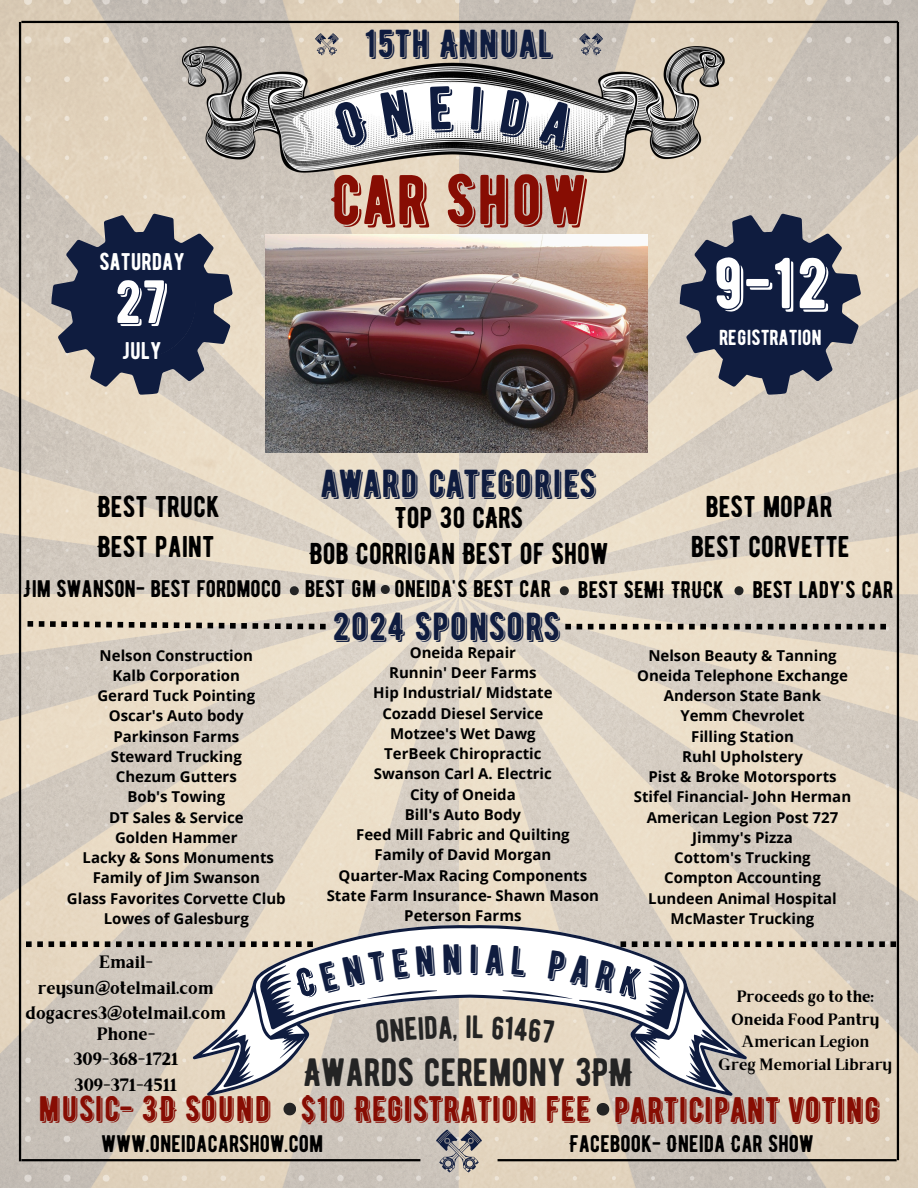
<style>
.page{position:relative;width:918px;height:1188px;background:#fff}
.page>*{position:absolute;margin:0;border:0;box-sizing:border-box;transform-origin:0 0}
.t1{font:71.7px "BERNIER Shade";color:#fff}
.t2{font:69.9px "BERNIER Shade";color:#870d03}
.t3{font:60.9px "BERNIER Shade";color:#fff}
.t4{font:39.45px "BERNIER Regular";color:#242424}
.t5{font:39px "BERNIER Shade";color:#0f1c3f}
.t6{font:35.55px "BERNIER Shade";color:#870d03}
.t7{font:32.25px "BERNIER Regular";color:#242424}
.t8{font:30px/35.4px "BERNIER Regular";color:#000;text-align:center}
.t9{font:24.15px "BERNIER Regular";color:#fff}
.t10{font:24px "BERNIER Regular";color:#000}
.t11{font:21.6px "BERNIER Regular";color:#fff}
.t12{font:700 18px "Brixton TC";color:#000}
.t13{font:16.5px "Brixton TC";color:#000}
.t14{font:700 16.5px "Brixton TC";color:#000}
.t15{font:700 15px/20.2px "Open Sans";color:#000;text-align:center}
</style>
<div class="page">
<img style="left:0;top:0;width:918px;height:1188px">
<img style="left:266px;top:234px;width:381px;height:218px">
<svg style="left:192px;top:924px;width:556px;height:172px"></svg>
<svg style="left:284px;top:1103px;width:12px;height:12px"></svg>
<svg style="left:597px;top:1103px;width:12px;height:12px"></svg>
<svg style="left:51px;top:214px;width:181px;height:181px"></svg>
<div style="left:87px;top:249px;width:109px;height:109px;background:#0f1c3f;border-radius:50%"></div>
<svg style="left:680px;top:214px;width:181px;height:181px"></svg>
<div style="left:704px;top:247px;width:132px;height:132px;background:#0f1c3f;border-radius:50%"></div>
<hr style="left:498px;top:1159px;width:399px;height:2px;background:#000">
<hr style="left:21px;top:21px;width:877px;height:2px;background:#000">
<hr style="left:897px;top:22px;width:2px;height:1138px;background:#000">
<hr style="left:19px;top:22px;width:2px;height:1139px;background:#000">
<hr style="left:21px;top:1159px;width:399px;height:2px;background:#000">
<svg style="left:436px;top:1130px;width:46px;height:42px"></svg>
<svg style="left:579px;top:33px;width:24px;height:14px"></svg>
<svg style="left:315px;top:33px;width:24px;height:14px"></svg>
<svg style="left:290px;top:586px;width:9px;height:9px"></svg>
<svg style="left:565px;top:624px;width:321px;height:5px"></svg>
<svg style="left:28px;top:621px;width:298px;height:8px"></svg>
<img style="left:182px;top:47px;width:542px;height:126px">
<svg style="left:381px;top:585px;width:9px;height:9px"></svg>
<svg style="left:560px;top:586px;width:9px;height:9px"></svg>
<svg style="left:734px;top:586px;width:9px;height:9px"></svg>
<svg style="left:26px;top:941px;width:436px;height:146px"></svg>
<svg style="left:471px;top:941px;width:425px;height:146px"></svg>
<svg style="left:330px;top:97px;width:43px;height:54px"></svg>
<svg style="left:380px;top:88px;width:34px;height:51px"></svg>
<svg style="left:430px;top:85px;width:24px;height:48px"></svg>
<svg style="left:471px;top:86px;width:13px;height:47px"></svg>
<svg style="left:499px;top:89px;width:32px;height:50px"></svg>
<svg style="left:538px;top:99px;width:40px;height:52px"></svg>
<h1 class="t5" style="left:364px;top:20px;width:191px">15TH ANNUAL</h1>
<p class="t9" style="left:99px;top:248px;width:87px">SATURDAY</p>
<h6 class="t3" style="left:115px;top:265px;width:55px">27</h6>
<h6 class="t9" style="left:123px;top:337px;width:40px">JULY</h6>
<p class="t2" style="left:330px;top:158px;width:259px">CAR SHOW</p>
<p class="t1" style="left:714px;top:240px;width:118px">9-12</p>
<p class="t11" style="left:719px;top:324px;width:104px">REGISTRATION</p>
<h3 class="t5" style="left:321px;top:460px;width:278px">AWARD CATEGORIES</h3>
<h3 class="t8" style="left:309px;top:500px;width:301px">TOP 30 CARS<br>BOB CORRIGAN BEST OF SHOW</h3>
<h3 class="t8" style="left:705px;top:488px;width:129px">BEST MOPAR</h3>
<h3 class="t8" style="left:98px;top:487px;width:124px;line-height:39.3px;text-align:left">BEST TRUCK<br>BEST PAINT</h3>
<h3 class="t10" style="left:23px;top:575px;width:354px">JIM SWANSON- BEST FORDMOCO BEST GM</h3>
<h3 class="t8" style="left:691px;top:529px;width:160px">BEST CORVETTE</h3>
<h3 class="t10" style="left:578px;top:575px;width:148px">BEST SEMI TRUCK</h3>
<h3 class="t10" style="left:395px;top:575px;width:158px">ONEIDA'S BEST CAR</h3>
<h3 class="t10" style="left:753px;top:575px;width:142px">BEST LADY'S CAR</h3>
<p class="t15" style="left:100px;top:645px;width:155px">Nelson Construction</p>
<p class="t15" style="left:113px;top:665px;width:129px">Kalb Corporation</p>
<p class="t15" style="left:97px;top:685px;width:159px">Gerard Tuck Pointing</p>
<p class="t15" style="left:109px;top:705px;width:136px">Oscar's Auto body</p>
<p class="t15" style="left:113px;top:726px;width:127px">Parkinson Farms</p>
<p class="t15" style="left:111px;top:746px;width:132px">Steward Trucking</p>
<p class="t15" style="left:116px;top:766px;width:122px">Chezum Gutters</p>
<p class="t15" style="left:127px;top:786px;width:99px">Bob's Towing</p>
<p class="t15" style="left:109px;top:807px;width:136px">DT Sales &amp; Service</p>
<p class="t15" style="left:115px;top:827px;width:124px">Golden Hammer</p>
<p class="t15" style="left:83px;top:847px;width:193px">Lacky &amp; Sons Monuments</p>
<p class="t15" style="left:93px;top:867px;width:169px">Family of Jim Swanson</p>
<p class="t15" style="left:67px;top:888px;width:220px">Glass Favorites Corvette Club</p>
<p class="t15" style="left:104px;top:908px;width:147px">Lowes of Galesburg</p>
<p class="t12" style="left:99px;top:955px;width:56px">Email-</p>
<p class="t12" style="left:38px;top:981px;width:177px">reysun@otelmail.com</p>
<p class="t12" style="left:26px;top:1007px;width:202px">dogacres3@otelmail.com</p>
<p class="t12" style="left:96px;top:1027px;width:61px">Phone-</p>
<p class="t12" style="left:73px;top:1053px;width:107px">309-368-1721</p>
<p class="t12" style="left:75px;top:1079px;width:104px">309-371-4511</p>
<p class="t5" style="left:333px;top:603px;width:230px">2024 SPONSORS</p>
<p class="t15" style="left:410px;top:642px;width:108px">Oneida Repair</p>
<p class="t15" style="left:389px;top:662px;width:149px">Runnin' Deer Farms</p>
<p class="t15" style="left:373px;top:682px;width:181px">Hip Industrial/ Midstate</p>
<p class="t15" style="left:382px;top:703px;width:162px">Cozadd Diesel Service</p>
<h3 class="t15" style="left:390px;top:723px;width:147px">Motzee's Wet Dawg</h3>
<h4 class="t15" style="left:384px;top:743px;width:159px">TerBeek Chiropractic</h4>
<h3 class="t15" style="left:374px;top:763px;width:180px">Swanson Carl A. Electric</h3>
<p class="t15" style="left:410px;top:784px;width:107px">City of Oneida</p>
<p class="t15" style="left:405px;top:804px;width:118px">Bill's Auto Body</p>
<p class="t15" style="left:356px;top:824px;width:215px">Feed Mill Fabric and Quilting</p>
<p class="t15" style="left:375px;top:844px;width:178px">Family of David Morgan</p>
<p class="t15" style="left:339px;top:865px;width:250px">Quarter-Max Racing Components</p>
<p class="t15" style="left:327px;top:885px;width:274px">State Farm Insurance- Shawn Mason</p>
<p class="t15" style="left:404px;top:905px;width:119px">Peterson Farms</p>
<p class="t15" style="left:648px;top:645px;width:190px">Nelson Beauty &amp; Tanning</p>
<p class="t15" style="left:637px;top:665px;width:212px">Oneida Telephone Exchange</p>
<p class="t15" style="left:664px;top:685px;width:159px">Anderson State Bank</p>
<h4 class="t15" style="left:680px;top:705px;width:126px">Yemm Chevrolet</h4>
<h4 class="t15" style="left:691px;top:726px;width:104px">Filling Station</h4>
<h4 class="t15" style="left:682px;top:746px;width:122px">Ruhl Upholstery</h4>
<p class="t15" style="left:648px;top:766px;width:190px">Pist &amp; Broke Motorsports</p>
<p class="t15" style="left:634px;top:786px;width:219px">Stifel Financial- John Herman</p>
<p class="t15" style="left:647px;top:807px;width:193px">American Legion Post 727</p>
<h6 class="t15" style="left:692px;top:827px;width:102px">Jimmy's Pizza</h6>
<h6 class="t15" style="left:648px;top:847px;width:190px">Cottom's Trucking<br>Compton Accounting<br>Lundeen Animal Hospital<br>McMaster Trucking</h6>
<h3 class="t7" style="left:465px;top:1008px;width:8px">I</h3>
<h6 class="t4" style="left:304px;top:1048px;width:331px">AWARDS CEREMONY 3PM</h6>
<p class="t14" style="left:736px;top:990px;width:139px">Proceeds go to the:</p>
<p class="t14" style="left:732px;top:1013px;width:149px">Oneida Food Pantry</p>
<p class="t13" style="left:741px;top:1035px;width:130px">American Legion</p>
<p class="t13" style="left:719px;top:1058px;width:175px">Greg Memorial Library</p>
<h3 class="t6" style="left:301px;top:1087px;width:292px">$10 REGISTRATION FEE</h3>
<h2 class="t6" style="left:38px;top:1087px;width:235px">MUSIC- 3D SOUND</h2>
<p class="t6" style="left:614px;top:1088px;width:269px">PARTICIPANT VOTING</p>
<p class="t10" style="left:101px;top:1129px;width:223px">WWW.ONEIDACARSHOW.COM</p>
<h6 class="t10" style="left:569px;top:1129px;width:246px">FACEBOOK- ONEIDA CAR SHOW</h6>
</div>
